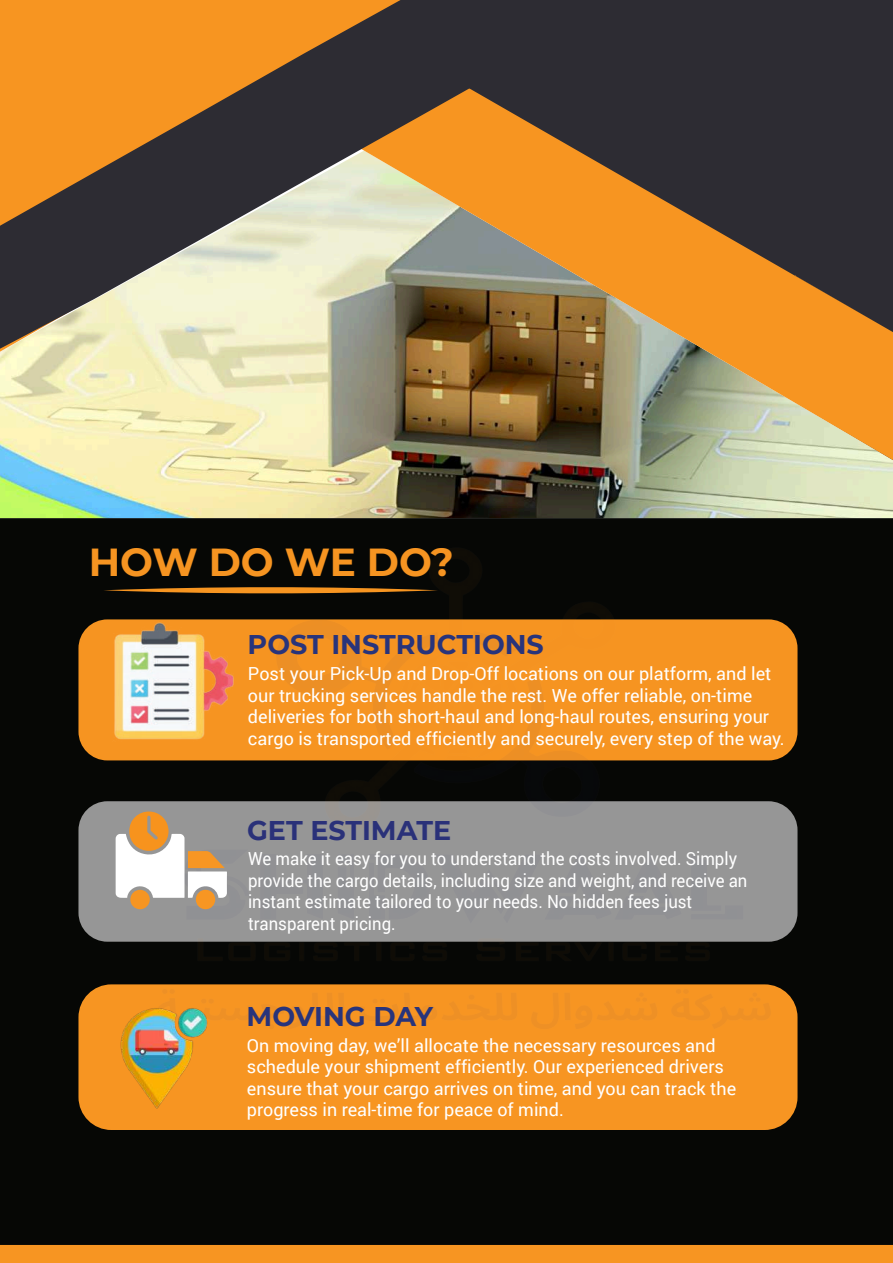
<style>
.page{position:relative;width:893px;height:1263px;background:#fff}
.page>*{position:absolute;margin:0;border:0;box-sizing:border-box;transform-origin:0 0}
.t1{font:700 39px "Montserrat";color:#f69421}
.t2{font:700 27px "Montserrat";color:#28347b}
.t3{font:700 27px "Montserrat";color:#2a3179}
.t4{font:18px/21.6px "Roboto";color:#fff}
.t5{font:18px/21.6px "Roboto";color:#fff;scale:.93 1}
</style>
<div class="page">
<div style="left:0;top:518px;width:893px;height:727px;background:#060705"></div>
<img style="left:0;top:352px;width:253px;height:166px">
<div style="left:632px;top:0;width:261px;height:25px;background:#2d2c33"></div>
<svg style="left:253px;top:25px;width:640px;height:370px;background:#765a39"></svg>
<svg style="left:767px;top:386px;width:126px;height:9px"></svg>
<svg style="left:795px;top:275px;width:98px;height:57px;background:#905f2a"></svg>
<svg style="left:0;top:60px;width:611px;height:292px;background:#a17238"></svg>
<div style="left:522px;top:0;width:110px;height:60px;background:#2d2c33"></div>
<svg style="left:0;top:0;width:522px;height:349px;background:#a08054"></svg>
<img style="left:29px;top:395px;width:864px;height:776px">
<img style="left:66px;top:580px;width:208px;height:208px">
<svg style="left:116px;top:811px;width:111px;height:87px"></svg>
<div style="left:196px;top:890px;width:19px;height:19px;background:#f79623;border-radius:50%"></div>
<div style="left:130px;top:890px;width:20px;height:19px;background:#f69522;border-radius:50%"></div>
<img style="left:83px;top:984px;width:158px;height:158px">
<div style="left:0;top:1245px;width:893px;height:18px;background:#f79522"></div>
<svg style="left:103px;top:586px;width:335px;height:8px;background:#814f13"></svg>
<h1 class="t1" style="left:89px;top:534px;width:367px">HOW DO WE DO?</h1>
<h2 class="t2" style="left:248px;top:624px;width:298px">POST INSTRUCTIONS</h2>
<p class="t4" style="left:248px;top:662px;width:538px">Post your Pick-Up and Drop-Off locations on our platform, and let our trucking services handle the rest. We offer reliable, on-time deliveries for both short-haul and long-haul routes, ensuring your cargo is transported efficiently and securely, every step of the way.</p>
<h2 class="t3" style="left:247px;top:811px;width:206px">GET ESTIMATE</h2>
<p class="t5" style="left:248px;top:847px;width:538px">We make it easy for you to understand the costs involved. Simply provide the cargo details, including size and weight, and receive an instant estimate tailored to your needs. No hidden fees just transparent pricing.</p>
<h2 class="t2" style="left:247px;top:996px;width:188px">MOVING DAY</h2>
<p class="t4" style="left:247px;top:1034px;width:491px">On moving day, we’ll allocate the necessary resources and schedule your shipment efficiently. Our experienced drivers ensure that your cargo arrives on time, and you can track the progress in real-time for peace of mind.</p>
</div>
